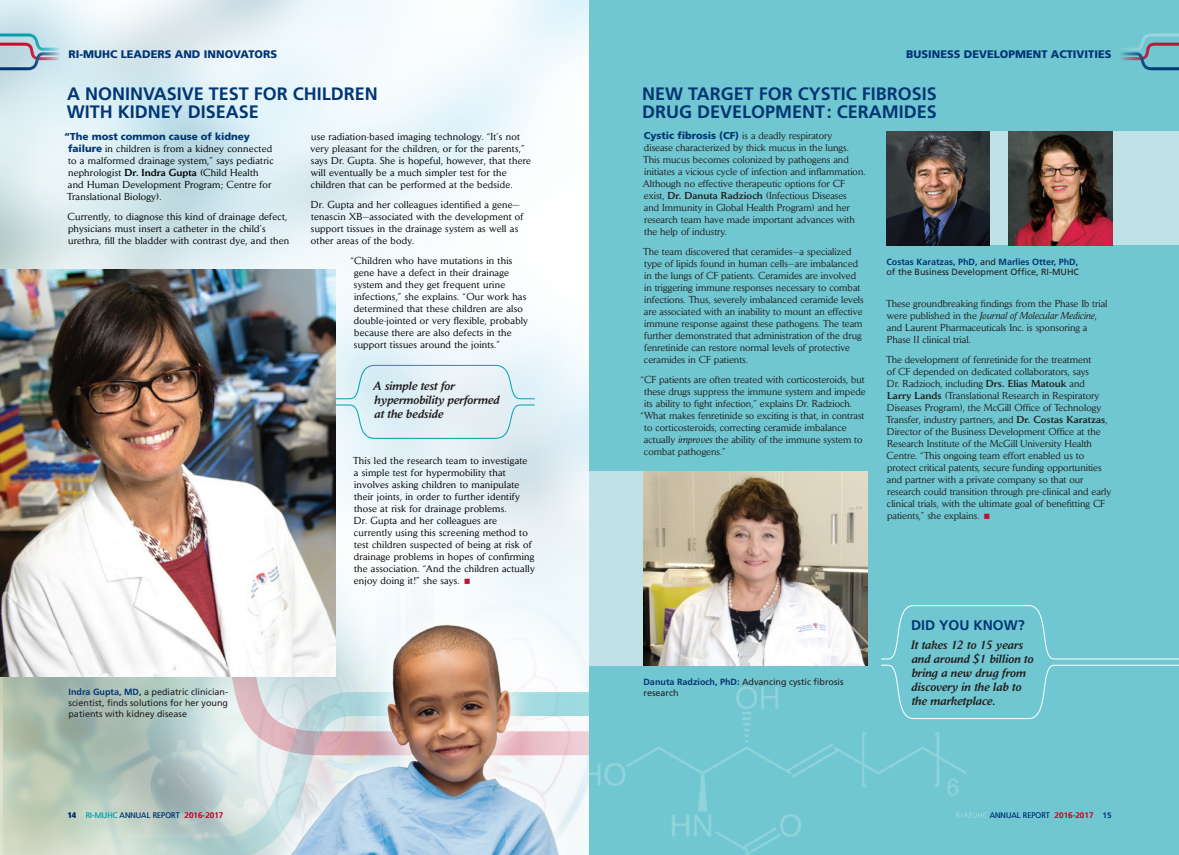
<style>
.page{position:relative;width:1179px;height:855px;background:#fff}
.page>*{position:absolute;margin:0;border:0;box-sizing:border-box;transform-origin:0 0}
.Features_Title{font:700 18px/18px "Frutiger";color:#013674}
.t1{font:700 14px "Frutiger";color:#013674}
.Pull_quote{font:italic 500 12px/14px "Daily News";color:#231f20}
.section_heads{font:900 11px "Frutiger";color:#013674}
.Body_ENG_Jaeger{font:10px/12px "Daily News";color:#231f20}
.Body_ENG_Jaeger-2{font:10px/12px "Daily News";letter-spacing:.02em;color:#000}
.Captions_Frutiger{font:9px/10.8px "Frutiger";color:#231f20}
.t2{font:300 8px "Frutiger";letter-spacing:.01em;color:#013674}
.s1{font-family:"Frutiger";font-weight:900;color:#013674}
.s2{font-weight:500}
.s3{font-style:italic}
.s4{font-weight:700;color:#013674}
.s5{font-weight:700}
.s6{color:#00a0b0}
.s7{font-weight:400;color:#c3102f}
.s8{color:#eaf5f6}
</style>
<div class="page">
<svg style="left:0;top:592px;width:590px;height:164px"></svg>
<svg style="left:96px;top:691px;width:165px;height:164px;background:#bdceca"></svg>
<div style="left:590px;top:0;width:589px;height:855px;background:#71c7d1"></div>
<img style="left:585px;top:681px;width:382px;height:174px">
<svg style="left:1121px;top:33px;width:58px;height:38px"></svg>
<svg style="left:0;top:32px;width:64px;height:39px;background:#abc2cf"></svg>
<div style="left:894px;top:132px;width:285px;height:114px;background:#c0e2e6"></div>
<div style="left:590px;top:471px;width:247px;height:195px;background:#c0e2e6"></div>
<img style="left:1008px;top:132px;width:104px;height:114px">
<img style="left:886px;top:132px;width:104px;height:114px">
<img style="left:644px;top:471px;width:223px;height:195px">
<img style="left:0;top:269px;width:336px;height:407px">
<div style="left:261px;top:600px;width:324px;height:255px;background:#fff;opacity:.75"></div>
<img style="left:272px;top:621px;width:305px;height:234px">
<svg style="left:880px;top:605px;width:299px;height:115px"></svg>
<svg style="left:334px;top:364px;width:202px;height:75px;background:#d9ebf2"></svg>
<p class="section_heads" style="left:68px;top:48px;width:210px">RI-MUHC LEADERS AND INNOVATORS</p>
<p class="section_heads" style="left:906px;top:48px;width:207px">BUSINESS DEVELOPMENT ACTIVITIES</p>
<p class="Features_Title" style="left:67px;top:84px;width:313px">A NONINVASIVE TEST FOR CHILDREN<br>WITH KIDNEY DISEASE</p>
<p class="Body_ENG_Jaeger-2" style="left:64px;top:130px;width:211px"><span class="s1">“The most common cause of kidney failure</span> in children is from a kidney connected to a malformed drainage system,” says pediatric nephrologist <span class="s2">Dr. Indra Gupta</span> (Child Health<br>and Human Development Program; Centre for Translational Biology).</p>
<p class="Body_ENG_Jaeger-2" style="left:68px;top:210px;width:223px">Currently, to diagnose this kind of drainage defect, physicians must insert a catheter in the child’s urethra, fill the bladder with contrast dye, and then</p>
<p class="Features_Title" style="left:642px;top:84px;width:296px">NEW TARGET FOR CYSTIC FIBROSIS<br>DRUG DEVELOPMENT: CERAMIDES</p>
<p class="Body_ENG_Jaeger" style="left:643px;top:130px;width:224px"><span class="s1">Cystic fibrosis (CF)</span> is a deadly respiratory<br>disease characterized by thick mucus in the lungs.<br>This mucus becomes colonized by pathogens and initiates a vicious cycle of infection and inflammation.<br>Although no effective therapeutic options for CF exist, <span class="s2">Dr. Danuta Radzioch</span> (Infectious Diseases<br>and Immunity in Global Health Program) and her research team have made important advances with the help of industry.</p>
<p class="Body_ENG_Jaeger" style="left:643px;top:246px;width:222px">The team discovered that ceramides—a specialized type of lipids found in human cells—are imbalanced in the lungs of CF patients. Ceramides are involved in triggering immune responses necessary to combat infections. Thus, severely imbalanced ceramide levels are associated with an inability to mount an effective immune response against these pathogens. The team further demonstrated that administration of the drug fenretinide can restore normal levels of protective ceramides in CF patients.</p>
<p class="Body_ENG_Jaeger" style="left:641px;top:374px;width:226px">“CF patients are often treated with corticosteroids, but</p>
<p class="Body_ENG_Jaeger" style="left:644px;top:386px;width:223px">these drugs suppress the immune system and impede</p>
<p class="Body_ENG_Jaeger" style="left:644px;top:398px;width:209px">its ability to fight infection,” explains Dr. Radzioch.</p>
<p class="Body_ENG_Jaeger" style="left:641px;top:410px;width:225px">“What makes fenretinide so exciting is that, in contrast</p>
<p class="Body_ENG_Jaeger" style="left:644px;top:422px;width:204px">to corticosteroids, correcting ceramide imbalance</p>
<p class="Body_ENG_Jaeger" style="left:644px;top:434px;width:220px">actually <span class="s3">improves</span> the ability of the immune system to</p>
<p class="Body_ENG_Jaeger" style="left:644px;top:446px;width:83px">combat pathogens.”</p>
<p class="Body_ENG_Jaeger-2" style="left:311px;top:130px;width:222px">use radiation-based imaging technology. “It’s not very pleasant for the children, or for the parents,” says Dr. Gupta. She is hopeful, however, that there will eventually be a much simpler test for the children that can be performed at the bedside.</p>
<p class="Body_ENG_Jaeger-2" style="left:311px;top:198px;width:214px">Dr. Gupta and her colleagues identified a gene— tenascin XB—associated with the development of support tissues in the drainage system as well as other areas of the body.</p>
<p class="Body_ENG_Jaeger-2" style="left:354px;top:254px;width:176px;text-indent:-3px">“Children who have mutations in this gene have a defect in their drainage system and they get frequent urine infections,” she explains. “Our work has determined that these children are also double-jointed or very flexible, probably because there are also defects in the support tissues around the joints.”</p>
<p class="Captions_Frutiger" style="left:886px;top:256px;width:194px"><span class="s4">Costas Karatzas, PhD,</span> and <span class="s4">Marlies Otter, PhD, </span>of the Business Development Office, RI-MUHC</p>
<p class="Body_ENG_Jaeger" style="left:886px;top:297px;width:223px">These groundbreaking findings from the Phase Ib trial were published in the <span class="s3">Journal of Molecular Medicine</span>, and Laurent Pharmaceuticals Inc. is sponsoring a Phase II clinical trial.</p>
<p class="Body_ENG_Jaeger" style="left:886px;top:353px;width:227px">The development of fenretinide for the treatment<br>of CF depended on dedicated collaborators, says<br>Dr. Radzioch, including <span class="s2">Drs. Elias Matouk</span> and<br><span class="s2">Larry Lands</span> (Translational Research in Respiratory Diseases Program), the McGill Office of Technology Transfer, industry partners, and <span class="s2">Dr. Costas Karatzas</span>, Director of the Business Development Office at the Research Institute of the McGill University Health Centre. “This ongoing team effort enabled us to protect critical patents, secure funding opportunities and partner with a private company so that our research could transition through pre-clinical and early clinical trials, with the ultimate goal of benefitting CF patients,” she explains.</p>
<p class="Pull_quote" style="left:373px;top:379px;width:128px">A simple test for hypermobility performed at the bedside</p>
<p class="Body_ENG_Jaeger-2" style="left:353px;top:454px;width:183px">This led the research team to investigate<br>a simple test for hypermobility that involves asking children to manipulate their joints, in order to further identify those at risk for drainage problems.<br>Dr. Gupta and her colleagues are currently using this screening method to test children suspected of being at risk of drainage problems in hopes of confirming the association. “And the children actually enjoy doing it!” she says.</p>
<p class="Captions_Frutiger" style="left:68px;top:686px;width:161px;text-align:justify"><span class="s4">Indra Gupta, MD,</span> a pediatric clinician&shy;scientist, finds solutions for her young patients with kidney disease</p>
<p class="Captions_Frutiger" style="left:644px;top:676px;width:202px"><span class="s4">Danuta Radzioch, PhD:</span> Advancing cystic fibrosis research</p>
<p class="t1" style="left:911px;top:617px;width:115px">DID YOU KNOW?</p>
<p class="Pull_quote" style="left:911px;top:638px;width:124px">It takes 12 to 15 years and around $1 billion to bring a new drug from discovery in the lab to the marketplace.</p>
<p class="t2" style="left:67px;top:810px;width:157px"><span class="s5">14</span> <span class="s6">RI-MUHC</span> ANNUAL REPORT <span class="s7">2016-2017</span></p>
<p class="t2" style="left:956px;top:810px;width:157px"><span class="s8">RI-MUHC</span> ANNUAL REPORT <span class="s7">2016-2017</span> <span class="s5">15</span></p>
</div>
